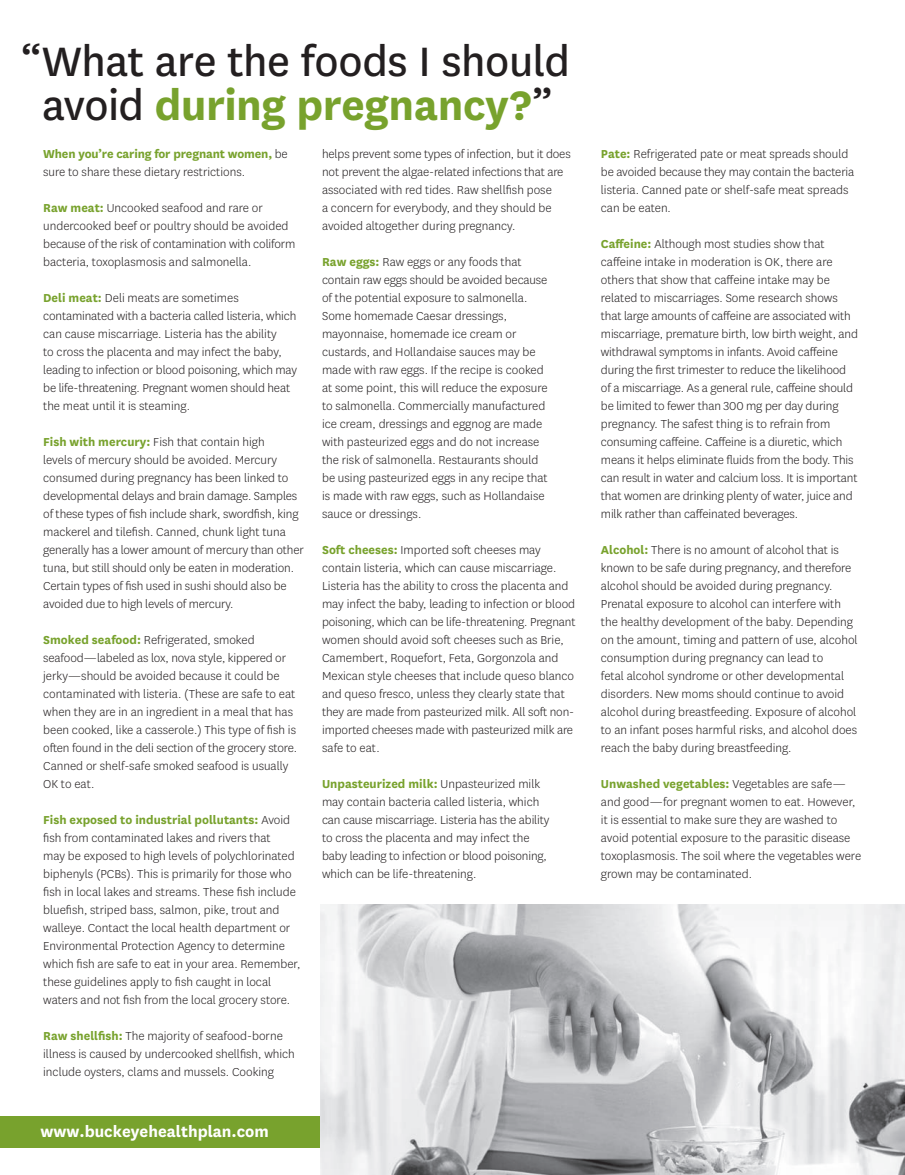
<style>
.page{position:relative;width:905px;height:1175px;background:#fff}
.page>*{position:absolute;margin:0;border:0;box-sizing:border-box;transform-origin:0 0}
.t1{font:48px/43.5px "Centene Sans";letter-spacing:-.01em;color:#231f20;text-align:center}
.t2{font:700 18px "Centene Sans";color:#fff}
.t3{font:300 13.5px/18px "Centene Sans";color:#231f20}
.s1{font-weight:700;color:#78a22d}
</style>
<div class="page">
<div style="left:0;top:1116px;width:904px;height:31px;background:#78a22d"></div>
<img style="left:320px;top:904px;width:584px;height:270px">
<h1 class="t1" style="left:21px;top:37px;width:550px">“What are the foods I should avoid <span class="s1">during pregnancy?</span>”</h1>
<p class="t3" style="left:43px;top:145px;width:246px"><span class="s1">When you’re caring for pregnant women,</span> be sure to share these dietary restrictions.</p>
<p class="t3" style="left:43px;top:199px;width:254px"><span class="s1">Raw meat:</span> Uncooked seafood and rare or undercooked beef or poultry should be avoided because of the risk of contamination with coliform bacteria, toxoplasmosis and salmonella.</p>
<p class="t3" style="left:43px;top:289px;width:255px"><span class="s1">Deli meat:</span> Deli meats are sometimes contaminated with a bacteria called listeria, which can cause miscarriage. Listeria has the ability<br>to cross the placenta and may infect the baby, leading to infection or blood poisoning, which may be life-threatening. Pregnant women should heat the meat until it is steaming.</p>
<p class="t3" style="left:43px;top:433px;width:262px"><span class="s1">Fish with mercury:</span> Fish that contain high<br>levels of mercury should be avoided. Mercury consumed during pregnancy has been linked to developmental delays and brain damage. Samples of these types of fish include shark, swordfish, king mackerel and tilefish. Canned, chunk light tuna generally has a lower amount of mercury than other tuna, but still should only be eaten in moderation.<br>Certain types of fish used in sushi should also be avoided due to high levels of mercury.</p>
<p class="t3" style="left:43px;top:631px;width:255px"><span class="s1">Smoked seafood:</span> Refrigerated, smoked seafood—labeled as lox, nova style, kippered or jerky—should be avoided because it could be contaminated with listeria. (These are safe to eat when they are in an ingredient in a meal that has been cooked, like a casserole.) This type of fish is often found in the deli section of the grocery store.<br>Canned or shelf-safe smoked seafood is usually OK to eat.</p>
<p class="t3" style="left:43px;top:811px;width:259px"><span class="s1">Fish exposed to industrial pollutants:</span> Avoid fish from contaminated lakes and rivers that<br>may be exposed to high levels of polychlorinated biphenyls (PCBs). This is primarily for those who fish in local lakes and streams. These fish include bluefish, striped bass, salmon, pike, trout and walleye. Contact the local health department or Environmental Protection Agency to determine which fish are safe to eat in your area. Remember, these guidelines apply to fish caught in local waters and not fish from the local grocery store.</p>
<p class="t3" style="left:43px;top:1027px;width:253px"><span class="s1">Raw shellfish:</span> The majority of seafood-borne illness is caused by undercooked shellfish, which include oysters, clams and mussels. Cooking</p>
<h2 class="t2" style="left:40px;top:1118px;width:230px">www.buckeyehealthplan.com</h2>
<p class="t3" style="left:322px;top:145px;width:250px">helps prevent some types of infection, but it does not prevent the algae-related infections that are associated with red tides. Raw shellfish pose<br>a concern for everybody, and they should be avoided altogether during pregnancy.</p>
<p class="t3" style="left:322px;top:252px;width:227px"><span class="s1">Raw eggs:</span> Raw eggs or any foods that contain raw eggs should be avoided because of the potential exposure to salmonella.<br>Some homemade Caesar dressings, mayonnaise, homemade ice cream or custards, and Hollandaise sauces may be made with raw eggs. If the recipe is cooked at some point, this will reduce the exposure to salmonella. Commercially manufactured ice cream, dressings and eggnog are made with pasteurized eggs and do not increase the risk of salmonella. Restaurants should be using pasteurized eggs in any recipe that is made with raw eggs, such as Hollandaise sauce or dressings.</p>
<p class="t3" style="left:322px;top:540px;width:255px"><span class="s1">Soft cheeses:</span> Imported soft cheeses may contain listeria, which can cause miscarriage.<br>Listeria has the ability to cross the placenta and may infect the baby, leading to infection or blood poisoning, which can be life-threatening. Pregnant women should avoid soft cheeses such as Brie, Camembert, Roquefort, Feta, Gorgonzola and Mexican style cheeses that include queso blanco and queso fresco, unless they clearly state that they are made from pasteurized milk. All soft non&shy;imported cheeses made with pasteurized milk are safe to eat.</p>
<p class="t3" style="left:322px;top:774px;width:229px"><span class="s1">Unpasteurized milk:</span> Unpasteurized milk may contain bacteria called listeria, which can cause miscarriage. Listeria has the ability to cross the placenta and may infect the baby leading to infection or blood poisoning, which can be life-threatening.</p>
<p class="t3" style="left:601px;top:144px;width:255px"><span class="s1">Pate:</span> Refrigerated pate or meat spreads should be avoided because they may contain the bacteria listeria. Canned pate or shelf-safe meat spreads can be eaten.</p>
<p class="t3" style="left:601px;top:234px;width:259px"><span class="s1">Caffeine:</span> Although most studies show that caffeine intake in moderation is OK, there are others that show that caffeine intake may be related to miscarriages. Some research shows that large amounts of caffeine are associated with miscarriage, premature birth, low birth weight, and withdrawal symptoms in infants. Avoid caffeine during the first trimester to reduce the likelihood of a miscarriage. As a general rule, caffeine should be limited to fewer than 300 mg per day during pregnancy. The safest thing is to refrain from consuming caffeine. Caffeine is a diuretic, which means it helps eliminate fluids from the body. This can result in water and calcium loss. It is important that women are drinking plenty of water, juice and milk rather than caffeinated beverages.</p>
<p class="t3" style="left:601px;top:540px;width:258px"><span class="s1">Alcohol:</span> There is no amount of alcohol that is known to be safe during pregnancy, and therefore alcohol should be avoided during pregnancy.<br>Prenatal exposure to alcohol can interfere with the healthy development of the baby. Depending on the amount, timing and pattern of use, alcohol consumption during pregnancy can lead to<br>fetal alcohol syndrome or other developmental disorders. New moms should continue to avoid alcohol during breastfeeding. Exposure of alcohol to an infant poses harmful risks, and alcohol does reach the baby during breastfeeding.</p>
<p class="t3" style="left:601px;top:774px;width:262px"><span class="s1">Unwashed vegetables:</span> Vegetables are safe— and good—for pregnant women to eat. However, it is essential to make sure they are washed to avoid potential exposure to the parasitic disease toxoplasmosis. The soil where the vegetables were grown may be contaminated.</p>
</div>
